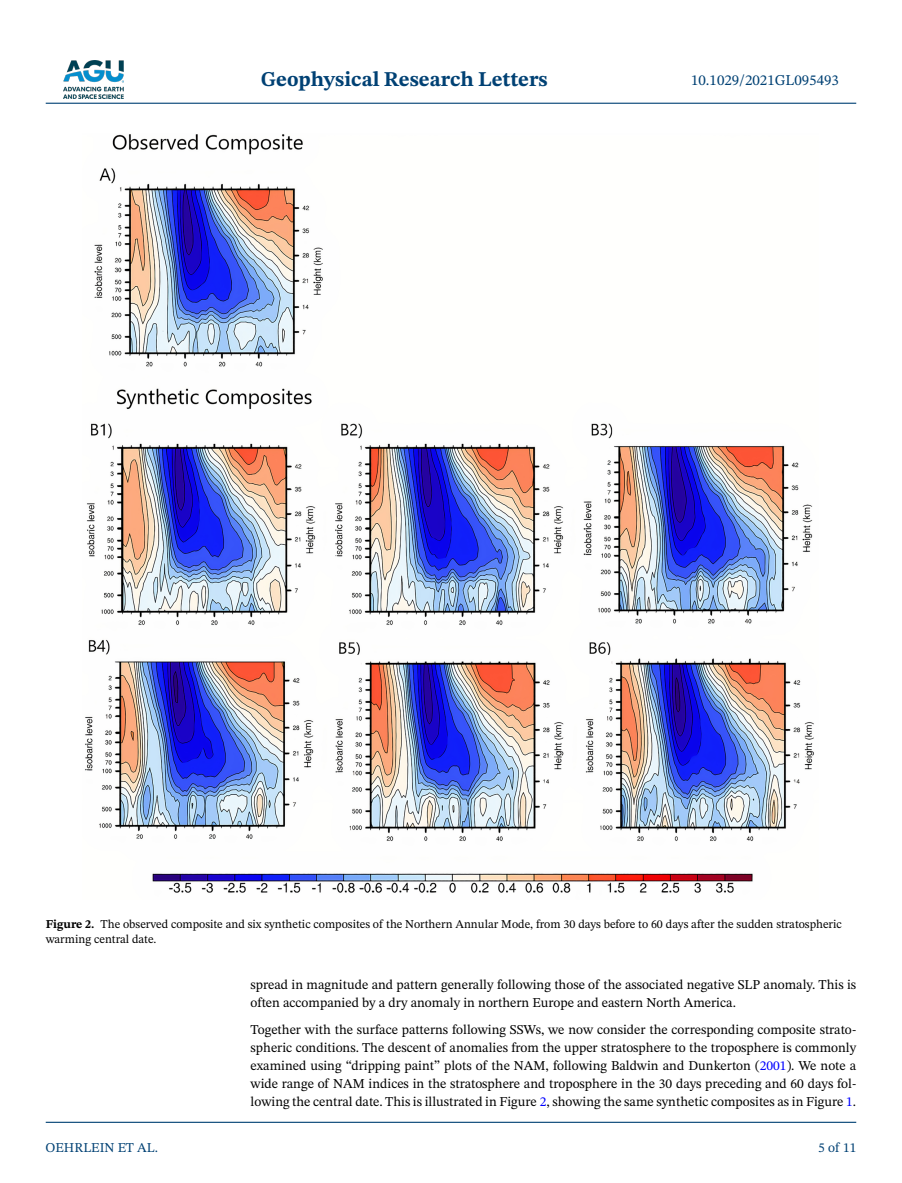
<style>
.page{position:relative;width:902px;height:1183px;background:#fff}
.page>*{position:absolute;margin:0;border:0;box-sizing:border-box;transform-origin:0 0}
.t1{font:700 21px "STIX Two Text";color:#004174}
.t2{font:15px "STIX Two Text";color:#004174}
.t3{font:13.5px/18px "STIX Two Text";color:#000}
.t4{font:13.5px "STIX Two Text";color:#004174}
.t5{font:12px/15px "STIX Two Text";color:#000}
.s1{font-weight:700}
.s2{color:#00f}
</style>
<div class="page">
<img style="left:63px;top:60px;width:60px;height:39px">
<hr style="left:46px;top:103px;width:810px;height:1px;background:#004174">
<hr style="left:46px;top:1121px;width:810px;height:1px;background:#004174">
<img style="left:85px;top:134px;width:729px;height:759px">
<h1 class="t1" style="left:261px;top:64px;width:288px">Geophysical Research Letters</h1>
<p class="t2" style="left:691px;top:69px;width:149px">10.1029/2021GL095493</p>
<p class="t5" style="left:46px;top:916px;width:797px"><span class="s1">Figure 2.</span> The observed composite and six synthetic composites of the Northern Annular Mode, from 30 days before to 60 days after the sudden stratospheric warming central date.</p>
<p class="t4" style="left:45px;top:1137px;width:114px">OEHRLEIN ET AL.</p>
<p class="t3" style="left:250px;top:975px;width:607px">spread in magnitude and pattern generally following those of the associated negative SLP anomaly. This is often accompanied by a dry anomaly in northern Europe and eastern North America.</p>
<p class="t3" style="left:250px;top:1020px;width:607px;text-align:justify">Together with the surface patterns following SSWs, we now consider the corresponding composite strato&shy;spheric conditions. The descent of anomalies from the upper stratosphere to the troposphere is commonly examined using “dripping paint” plots of the NAM, following Baldwin and Dunkerton (<span class="s2">2001</span>). We note a wide range of NAM indices in the stratosphere and troposphere in the 30 days preceding and 60 days fol&shy;lowing the central date. This is illustrated in Figure <span class="s2">2</span>, showing the same synthetic composites as in Figure <span class="s2">1</span>.</p>
<p class="t4" style="left:818px;top:1137px;width:40px">5 of 11</p>
</div>
